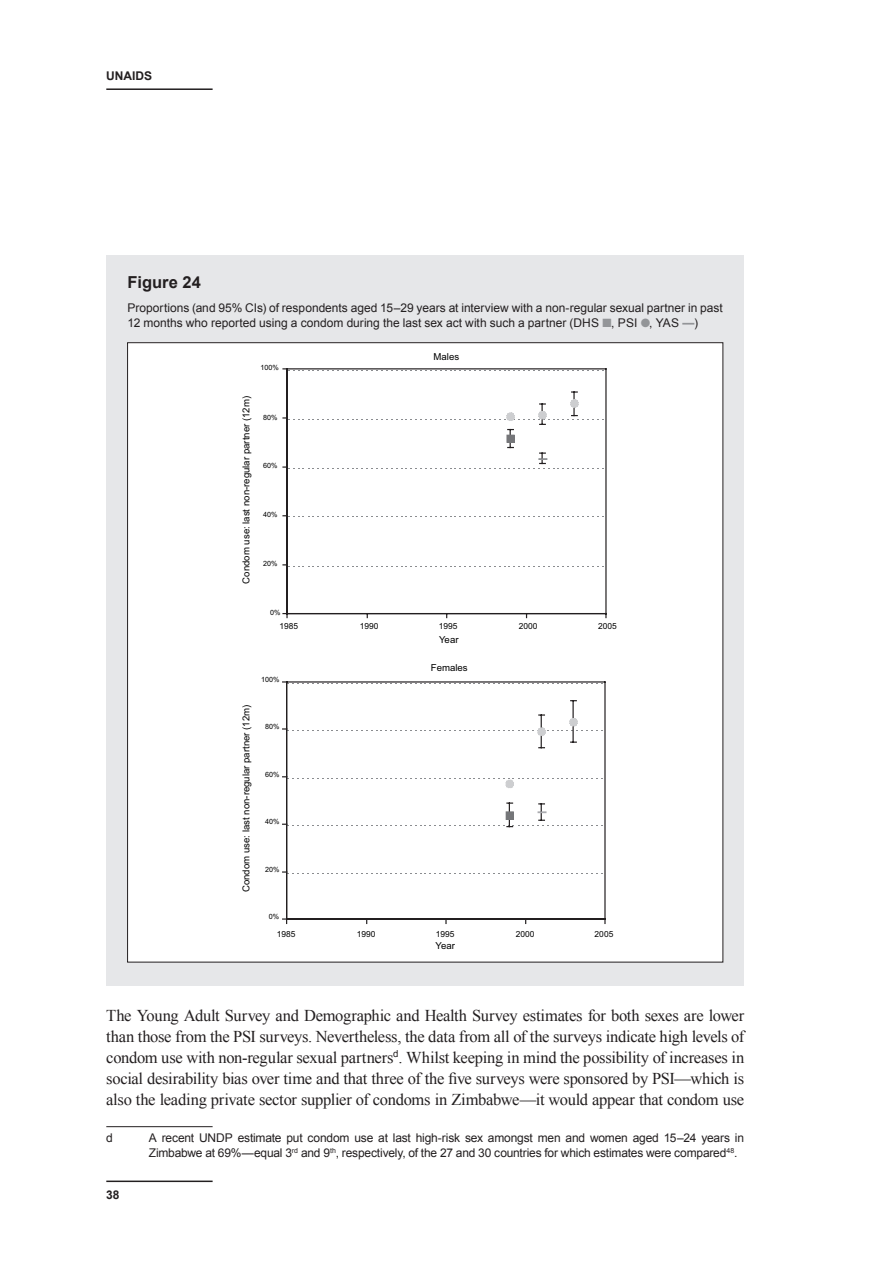
<style>
.page{position:relative;width:893px;height:1263px;background:#fff}
.page>*{position:absolute;margin:0;border:0;box-sizing:border-box;transform-origin:0 0}
.t1{font:16.5px/21px "Times New Roman";letter-spacing:-.02em;color:#231f20;text-align:justify}
.t2{font:700 16.5px "Arial";letter-spacing:.005em;color:#231f20}
.t3{font:12px/15px "Arial";letter-spacing:-.01em;color:#231f20}
.t4{font:700 12px "Arial";color:#231f20}
.t5{font:9.6px "Arial";color:#000}
.t6{font:8.4px "Arial";color:#000}
.t7{font:7.2px "Arial";color:#000}
.s1{color:#939598}
.s2{font-weight:700;color:#939598}
</style>
<div class="page">
<hr style="left:106px;top:88px;width:107px;height:2px;background:#231f20">
<hr style="left:106px;top:1180px;width:107px;height:2px;background:#231f20">
<hr style="left:106px;top:1126px;width:107px;height:1px;background:#231f20">
<div style="left:106px;top:255px;width:638px;height:730px;background:#e6e7e9"></div>
<div style="left:128px;top:343px;width:595px;height:619px;background:#fff"></div>
<hr style="left:287px;top:368px;width:319px;height:1px;background:#231f20">
<hr style="left:605px;top:369px;width:2px;height:245px;background:#231f20">
<hr style="left:286px;top:369px;width:2px;height:245px;background:#231f20">
<svg style="left:283px;top:564px;width:321px;height:3px"></svg>
<svg style="left:283px;top:515px;width:321px;height:2px"></svg>
<svg style="left:283px;top:368px;width:321px;height:3px"></svg>
<hr style="left:287px;top:613px;width:319px;height:1px;background:#231f20">
<svg style="left:283px;top:613px;width:5px;height:5px"></svg>
<svg style="left:283px;top:391px;width:321px;height:78px"></svg>
<hr style="left:287px;top:681px;width:318px;height:1px;background:#231f20">
<hr style="left:604px;top:682px;width:2px;height:237px;background:#231f20">
<hr style="left:286px;top:682px;width:1px;height:237px;background:#231f20">
<svg style="left:283px;top:871px;width:320px;height:3px"></svg>
<svg style="left:283px;top:681px;width:320px;height:3px"></svg>
<hr style="left:287px;top:918px;width:318px;height:2px;background:#231f20">
<hr style="left:572px;top:701px;width:2px;height:21px;background:#231f20">
<svg style="left:283px;top:776px;width:320px;height:13px"></svg>
<svg style="left:283px;top:802px;width:320px;height:25px"></svg>
<svg style="left:283px;top:714px;width:320px;height:34px"></svg>
<p class="t4" style="left:106px;top:69px;width:47px">UNAIDS</p>
<p class="t2" style="left:128px;top:273px;width:75px">Figure 24</p>
<p class="t3" style="left:128px;top:300px;width:597px">Proportions (and 95% CIs) of respondents aged 15–29 years at interview with a non-regular sexual partner in past<br>12 months who reported using a condom during the last sex act with such a partner (DHS <span class="s1">■</span>, PSI <span class="s1">●</span>, YAS <span class="s2">—</span>)</p>
<p class="t5" style="left:434px;top:354px;width:27px">Males</p>
<p class="t7" style="left:260px;top:365px;width:20px">100%</p>
<p class="t5" style="left:243px;top:584px;width:189px;rotate:-90deg">Condom use: last non-regular partner (12m)</p>
<p class="t7" style="left:263px;top:414px;width:16px">80%</p>
<p class="t7" style="left:263px;top:463px;width:16px">60%</p>
<p class="t7" style="left:263px;top:512px;width:16px">40%</p>
<p class="t7" style="left:263px;top:561px;width:16px">20%</p>
<p class="t5" style="left:243px;top:892px;width:189px;rotate:-90deg">Condom use: last non-regular partner (12m)</p>
<p class="t7" style="left:270px;top:610px;width:12px">0%</p>
<p class="t6" style="left:279px;top:623px;width:20px">1985</p>
<p class="t6" style="left:360px;top:623px;width:20px">1990</p>
<p class="t6" style="left:439px;top:623px;width:20px">1995</p>
<p class="t6" style="left:519px;top:623px;width:20px">2000</p>
<p class="t6" style="left:598px;top:623px;width:20px">2005</p>
<p class="t5" style="left:439px;top:636px;width:21px">Year</p>
<p class="t7" style="left:261px;top:677px;width:20px">100%</p>
<p class="t7" style="left:265px;top:724px;width:16px">80%</p>
<p class="t7" style="left:265px;top:772px;width:16px">60%</p>
<p class="t7" style="left:265px;top:819px;width:16px">40%</p>
<p class="t7" style="left:265px;top:867px;width:16px">20%</p>
<p class="t7" style="left:269px;top:914px;width:12px">0%</p>
<p class="t5" style="left:431px;top:664px;width:38px">Females</p>
<p class="t6" style="left:277px;top:930px;width:20px">1985</p>
<p class="t6" style="left:357px;top:930px;width:20px">1990</p>
<p class="t6" style="left:436px;top:930px;width:20px">1995</p>
<p class="t6" style="left:516px;top:930px;width:20px">2000</p>
<p class="t6" style="left:595px;top:930px;width:20px">2005</p>
<p class="t5" style="left:435px;top:942px;width:21px">Year</p>
<p class="t1" style="left:106px;top:1005px;width:639px">The Young Adult Survey and Demographic and Health Survey estimates for both sexes are lower than those from the PSI surveys. Nevertheless, the data from all of the surveys indicate high levels of condom use with non-regular sexual partners<sup>d</sup>. Whilst keeping in mind the possibility of increases in social desirability bias over time and that three of the five surveys were sponsored by PSI—which is also the leading private sector supplier of condoms in Zimbabwe—it would appear that condom use</p>
<p class="t3" style="left:106px;top:1130px;width:8px">d</p>
<p class="t3" style="left:149px;top:1130px;width:597px">A recent UNDP estimate put condom use at last high-risk sex amongst men and women aged 15–24 years in<br>Zimbabwe at 69%—equal 3<sup>rd</sup> and 9<sup>th</sup>, respectively, of the 27 and 30 countries for which estimates were compared<sup>48</sup>.</p>
<p class="t4" style="left:106px;top:1188px;width:15px">38</p>
</div>
